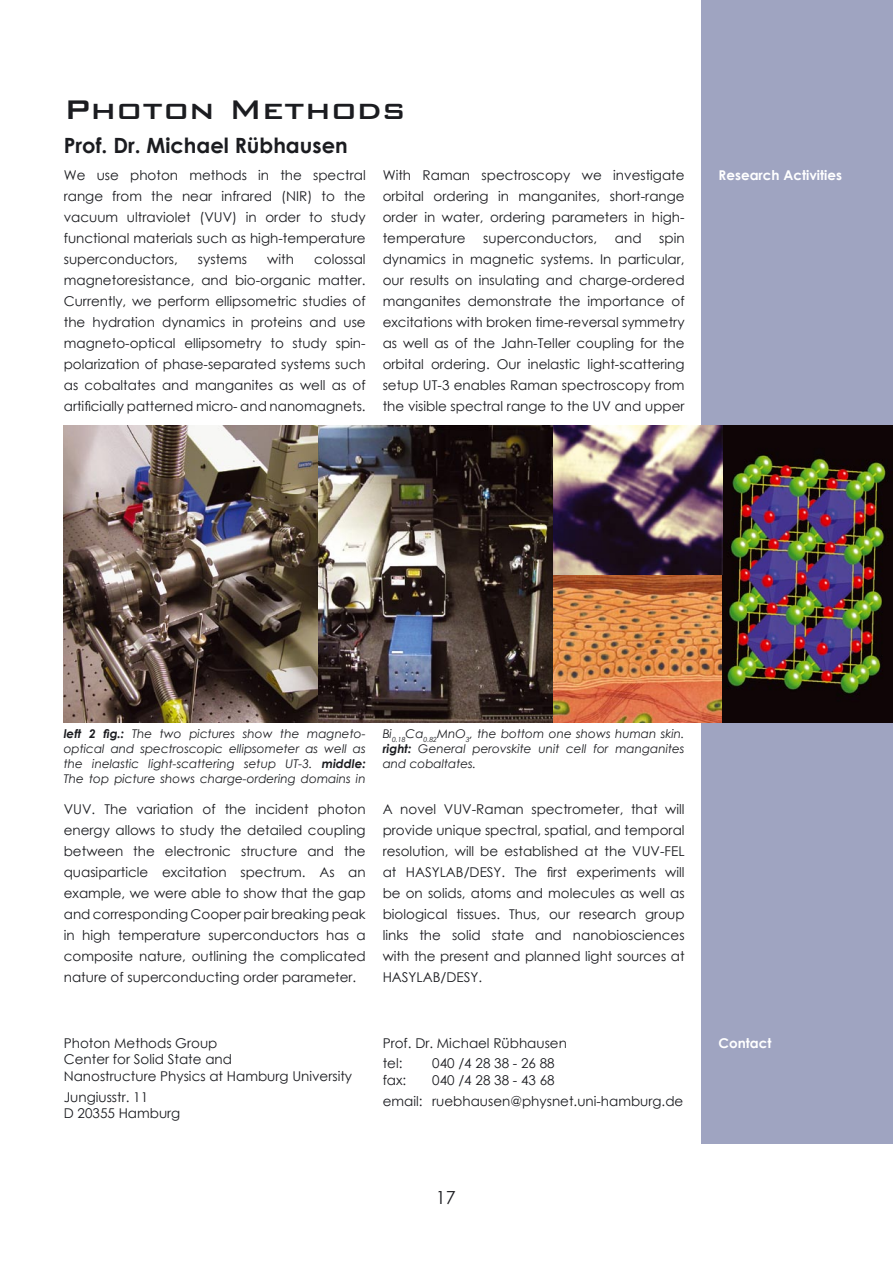
<style>
.page{position:relative;width:893px;height:1263px;background:#fff}
.page>*{position:absolute;margin:0;border:0;box-sizing:border-box;transform-origin:0 0}
.Seitentitel{font:500 36px "Bank Gothic BT";color:#1b1c20}
.Seitentitel_2{font:700 21px "Century Gothic";color:#1b1c20}
.Seitenzahl{font:18px "Century Gothic";color:#1b1c20}
.kontakt{font:13.5px/21px "Century Gothic";color:#1b1c20;text-align:justify}
.Randüberschriften1{font:700 13.5px "Century Gothic";color:#fff}
.Bildunterschrift{font:italic 12px/15px "Century Gothic";color:#1b1c20;text-align:justify}
.s1{font-weight:700}
</style>
<div class="page">
<div style="left:702px;top:0;width:191px;height:1144px;background:#9fa4c1"></div>
<img style="left:64px;top:425px;width:829px;height:298px">
<p class="Seitentitel" style="left:64px;top:90px;width:343px">Photon Methods</p>
<p class="Seitentitel_2" style="left:64px;top:129px;width:285px">Prof. Dr. Michael Rübhausen</p>
<p class="kontakt" style="left:64px;top:165px;width:303px">We use photon methods in the spectral</p>
<p class="Randüberschriften1" style="left:719px;top:165px;width:125px">Research Activities</p>
<p class="kontakt" style="left:64px;top:186px;width:303px">range from the near infrared (NIR) to the vacuum ultraviolet (VUV) in order to study functional materials such as high-temperature superconductors,</p>
<p class="kontakt" style="left:383px;top:165px;width:303px">With Raman spectroscopy we investigate orbital ordering in manganites, short-range order in water, ordering parameters in high&shy;temperature</p>
<p class="kontakt" style="left:383px;top:228px;width:303px;text-indent:277px">spin dynamics in magnetic systems. In particular, our results on insulating and charge-ordered manganites demonstrate the importance of excitations with broken time-reversal symmetry as well as of the Jahn-Teller coupling for the orbital ordering. Our inelastic light-scattering setup UT-3 enables Raman spectroscopy from the visible spectral range to the UV and upper</p>
<p class="kontakt" style="left:483px;top:228px;width:115px">superconductors,</p>
<p class="kontakt" style="left:615px;top:228px;width:28px">and</p>
<p class="kontakt" style="left:198px;top:249px;width:50px">systems</p>
<p class="kontakt" style="left:267px;top:249px;width:28px">with</p>
<p class="kontakt" style="left:64px;top:249px;width:303px;text-indent:250px">colossal magnetoresistance, and bio-organic matter.<br>Currently, we perform ellipsometric studies of the hydration dynamics in proteins and use magneto-optical ellipsometry to study spin&shy;polarization of phase-separated systems such as cobaltates and manganites as well as of artificially patterned micro- and nanomagnets.</p>
<p class="Bildunterschrift" style="left:64px;top:726px;width:303px"><span class="s1">left 2 fig.:</span> The two pictures show the magneto&shy;optical and spectroscopic ellipsometer as well as the inelastic light-scattering setup UT-3. <span class="s1">middle:<br></span>The top picture shows charge-ordering domains in</p>
<p class="Bildunterschrift" style="left:383px;top:726px;width:303px">Bi<sub>0.18</sub>Ca<sub>0.82</sub>MnO<sub>3</sub>, the bottom one shows human skin. <span class="s1">right:</span> General perovskite unit cell for manganites and cobaltates.</p>
<p class="kontakt" style="left:64px;top:798px;width:303px">VUV. The variation of the incident photon energy allows to study the detailed coupling between the electronic structure and the quasiparticle excitation spectrum. As an example, we were able to show that the gap and corresponding Cooper pair breaking peak in high temperature superconductors has a composite nature, outlining the complicated nature of superconducting order parameter.</p>
<p class="kontakt" style="left:383px;top:798px;width:303px">A novel VUV-Raman spectrometer, that will provide unique spectral, spatial, and temporal resolution, will be established at the VUV-FEL at HASYLAB/DESY. The first experiments will be on solids, atoms and molecules as well as biological tissues. Thus, our research group links the solid state and nanobiosciences with the present and planned light sources at HASYLAB/DESY.</p>
<p class="kontakt" style="left:64px;top:1034px;width:290px;line-height:16.5px;text-align:left">Photon Methods Group<br>Center for Solid State and<br>Nanostructure Physics at Hamburg University</p>
<p class="kontakt" style="left:64px;top:1088px;width:118px;line-height:16.5px">Jungiusstr. 11<br>D 20355 Hamburg</p>
<p class="kontakt" style="left:383px;top:1032px;width:186px">Prof. Dr. Michael Rübhausen</p>
<p class="kontakt" style="left:383px;top:1053px;width:21px">tel:</p>
<p class="kontakt" style="left:432px;top:1053px;width:124px">040 /4 28 38 - 26 88</p>
<p class="kontakt" style="left:383px;top:1069px;width:25px">fax:</p>
<p class="kontakt" style="left:432px;top:1069px;width:124px">040 /4 28 38 - 43 68</p>
<p class="kontakt" style="left:383px;top:1090px;width:302px">email: ruebhausen@physnet.uni-hamburg.de</p>
<p class="Seitenzahl" style="left:436px;top:1185px;width:21px">17</p>
<p class="Randüberschriften1" style="left:719px;top:1032px;width:54px">Contact</p>
</div>
